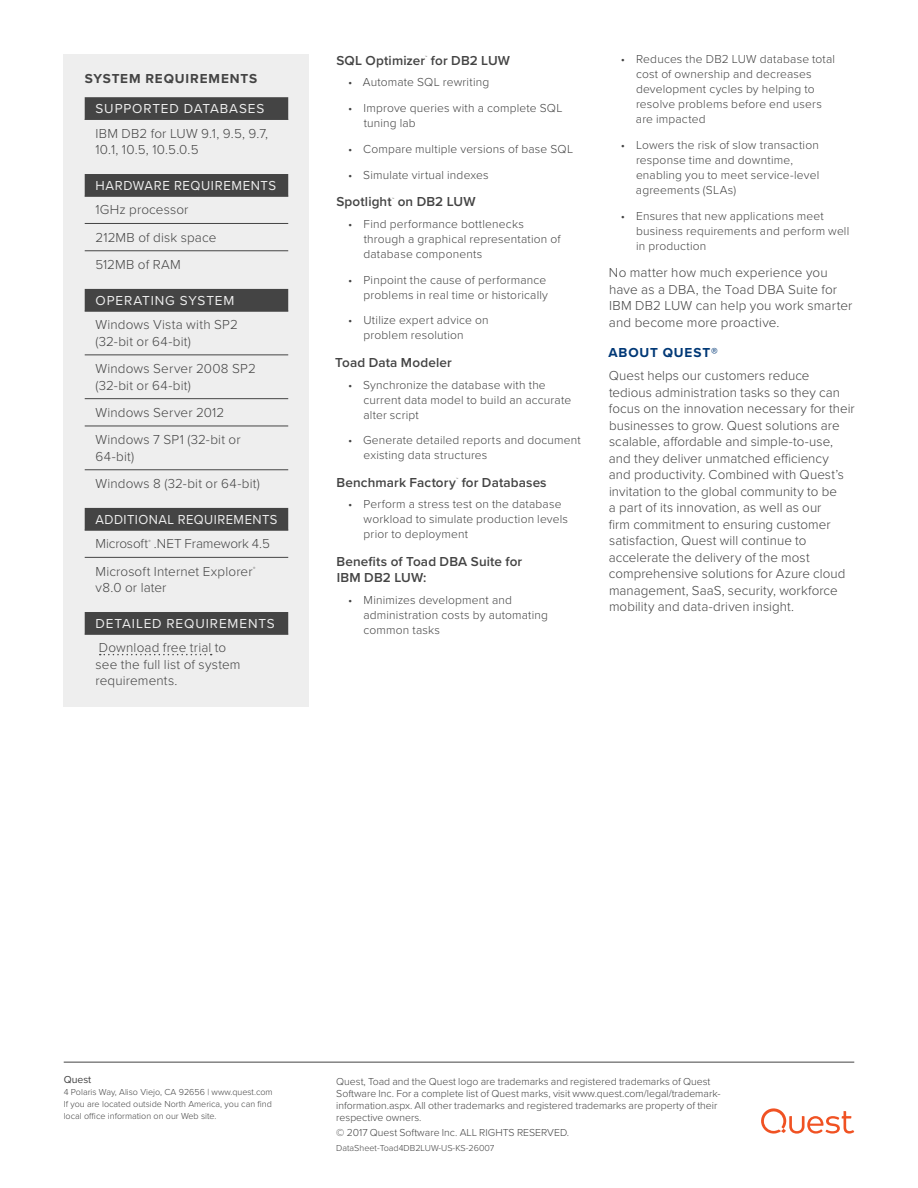
<style>
.page{position:relative;width:918px;height:1188px;background:#fff}
.page>*{position:absolute;margin:0;border:0;box-sizing:border-box;transform-origin:0 0}
.t1{font:300 13.5px/16.5px "Proxima Nova";letter-spacing:.005em;color:#444}
.t2{font:600 13.5px/16.5px "Proxima Nova";letter-spacing:.01em;color:#444}
.t3{font:13.5px "Proxima Nova";letter-spacing:.05em;color:#eee}
.t4{font:13.5px "Proxima Nova";letter-spacing:.05em;color:#eee;scale:.96 1}
.t5{font:700 13.5px "Proxima Nova";letter-spacing:.065em;color:#444}
.t6{font:700 13.5px "Proxima Nova";letter-spacing:.06em;color:#003876}
.t7{font:300 12px/15px "Proxima Nova";letter-spacing:.015em;color:#444}
.t8{font:300 10.5px/12px "Proxima Nova";color:#444}
.t9{font:10.5px "Proxima Nova";color:#444}
.t10{font:300 9px/12px "Proxima Nova";color:#444;text-align:justify}
.t11{font:600 4.8px "Proxima Nova";color:#444}
.t12{font:300 4.8px "Proxima Nova";color:#444}
</style>
<div class="page">
<hr style="left:64px;top:1062px;width:790px;height:1px;background:#444">
<svg style="left:761px;top:1108px;width:93px;height:26px"></svg>
<div style="left:64px;top:54px;width:245px;height:652px;background:#eee"></div>
<div style="left:85px;top:97px;width:203px;height:23px;background:#444"></div>
<div style="left:85px;top:174px;width:203px;height:23px;background:#444"></div>
<hr style="left:85px;top:223px;width:203px;height:1px;background:#444">
<hr style="left:85px;top:250px;width:203px;height:1px;background:#444">
<div style="left:85px;top:289px;width:203px;height:22px;background:#444"></div>
<hr style="left:85px;top:311px;width:203px;height:1px;background:#444">
<hr style="left:85px;top:354px;width:203px;height:1px;background:#444">
<hr style="left:85px;top:398px;width:203px;height:1px;background:#444">
<hr style="left:85px;top:426px;width:203px;height:1px;background:#444">
<hr style="left:85px;top:469px;width:203px;height:1px;background:#444">
<div style="left:85px;top:508px;width:203px;height:22px;background:#444"></div>
<hr style="left:85px;top:530px;width:203px;height:1px;background:#444">
<hr style="left:85px;top:557px;width:203px;height:1px;background:#444">
<div style="left:85px;top:612px;width:203px;height:23px;background:#444"></div>
<svg style="left:100px;top:654px;width:112px;height:1px"></svg>
<p class="t5" style="left:85px;top:68px;width:174px">SYSTEM REQUIREMENTS</p>
<p class="t3" style="left:96px;top:98px;width:170px">SUPPORTED DATABASES</p>
<p class="t1" style="left:96px;top:124px;width:174px">IBM DB2 for LUW 9.1, 9.5, 9.7,<br>10.1, 10.5, 10.5.0.5</p>
<p class="t3" style="left:96px;top:175px;width:182px">HARDWARE REQUIREMENTS</p>
<p class="t1" style="left:96px;top:196px;width:122px;line-height:27.3px">1GHz processor<br>212MB of disk space<br>512MB of RAM</p>
<p class="t3" style="left:96px;top:290px;width:140px">OPERATING SYSTEM</p>
<p class="t1" style="left:96px;top:316px;width:144px">Windows Vista with SP2 (32-bit or 64-bit)</p>
<p class="t1" style="left:96px;top:360px;width:162px">Windows Server 2008 SP2 (32-bit or 64-bit)</p>
<p class="t1" style="left:96px;top:398px;width:147px;line-height:27.3px">Windows Server 2012<br>Windows 7 SP1 (32-bit or</p>
<p class="t1" style="left:96px;top:442px;width:166px;line-height:27.3px">64-bit)<br>Windows 8 (32-bit or 64-bit)</p>
<p class="t4" style="left:96px;top:509px;width:191px">ADDITIONAL REQUIREMENTS</p>
<p class="t1" style="left:96px;top:535px;width:176px">Microsoft .NET Framework 4.5</p>
<p class="t12" style="left:148px;top:538px;width:4px">®</p>
<p class="t1" style="left:96px;top:562px;width:159px">Microsoft Internet Explorer</p>
<p class="t12" style="left:253px;top:565px;width:4px">®</p>
<p class="t1" style="left:96px;top:579px;width:73px">v8.0 or later</p>
<p class="t3" style="left:96px;top:613px;width:181px">DETAILED REQUIREMENTS</p>
<p class="t1" style="left:96px;top:639px;width:147px">Download free trial to see the full list of system requirements.</p>
<p class="t2" style="left:336px;top:52px;width:175px">SQL Optimizer for DB2 LUW</p>
<p class="t11" style="left:425px;top:54px;width:4px">™</p>
<p class="t7" style="left:348px;top:74px;width:143px">• Automate SQL rewriting</p>
<p class="t7" style="left:364px;top:100px;width:200px;text-indent:-15px">• Improve queries with a complete SQL tuning lab</p>
<p class="t7" style="left:348px;top:141px;width:226px">• Compare multiple versions of base SQL</p>
<p class="t7" style="left:348px;top:167px;width:142px">• Simulate virtual indexes</p>
<p class="t2" style="left:336px;top:193px;width:141px">Spotlight on DB2 LUW</p>
<p class="t11" style="left:392px;top:196px;width:4px">™</p>
<p class="t7" style="left:363px;top:216px;width:199px;text-indent:-15px">• Find performance bottlenecks through a graphical representation of database components</p>
<p class="t7" style="left:348px;top:272px;width:201px;text-align:right">• Pinpoint the cause of performance problems in real time or historically</p>
<p class="t7" style="left:364px;top:312px;width:126px;text-indent:-15px">• Utilize expert advice on problem resolution</p>
<p class="t2" style="left:335px;top:354px;width:118px">Toad Data Modeler</p>
<p class="t7" style="left:363px;top:376px;width:209px;text-indent:-15px">• Synchronize the database with the current data model to build an accurate alter script</p>
<p class="t7" style="left:363px;top:432px;width:219px;text-indent:-15px">• Generate detailed reports and document existing data structures</p>
<p class="t2" style="left:337px;top:473px;width:212px">Benchmark Factory for Databases</p>
<p class="t11" style="left:456px;top:476px;width:4px">™</p>
<p class="t7" style="left:364px;top:496px;width:206px;text-indent:-15px">• Perform a stress test on the database workload to simulate production levels prior to deployment</p>
<p class="t2" style="left:337px;top:553px;width:187px">Benefits of Toad DBA Suite for<br>IBM DB2 LUW:</p>
<p class="t7" style="left:363px;top:592px;width:186px;text-indent:-15px">• Minimizes development and administration costs by automating common tasks</p>
<p class="t7" style="left:636px;top:51px;width:201px;text-indent:-15px">• Reduces the DB2 LUW database total cost of ownership and decreases development cycles by helping to resolve problems before end users are impacted</p>
<p class="t7" style="left:636px;top:137px;width:185px;text-indent:-15px">• Lowers the risk of slow transaction response time and downtime, enabling you to meet service-level agreements (SLAs)</p>
<p class="t7" style="left:636px;top:208px;width:215px;text-indent:-15px">• Ensures that new applications meet business requirements and perform well in production</p>
<p class="t1" style="left:609px;top:264px;width:245px">No matter how much experience you have as a DBA, the Toad DBA Suite for<br>IBM DB2 LUW can help you work smarter and become more proactive.</p>
<p class="t6" style="left:609px;top:342px;width:111px">ABOUT QUEST®</p>
<p class="t1" style="left:609px;top:367px;width:248px">Quest helps our customers reduce tedious administration tasks so they can focus on the innovation necessary for their businesses to grow. Quest solutions are scalable, affordable and simple-to-use, and they deliver unmatched efficiency<br>and productivity. Combined with Quest’s invitation to the global community to be<br>a part of its innovation, as well as our<br>firm commitment to ensuring customer satisfaction, Quest will continue to accelerate the delivery of the most comprehensive solutions for Azure cloud management, SaaS, security, workforce mobility and data-driven insight.</p>
<p class="t9" style="left:64px;top:1072px;width:29px">Quest</p>
<p class="t10" style="left:64px;top:1086px;width:210px">4 Polaris Way, Aliso Viejo, CA 92656 | www.quest.com If you are located outside North America, you can find local office information on our Web site.</p>
<p class="t8" style="left:336px;top:1076px;width:386px">Quest, Toad and the Quest logo are trademarks and registered trademarks of Quest Software Inc. For a complete list of Quest marks, visit www.quest.com/legal/trademark&shy;information.aspx. All other trademarks and registered trademarks are property of their respective owners.</p>
<p class="t8" style="left:336px;top:1127px;width:235px">© 2017 Quest Software Inc. ALL RIGHTS RESERVED.</p>
<p class="t10" style="left:336px;top:1142px;width:160px">DataSheet-Toad4DB2LUW-US-KS-26007</p>
</div>
